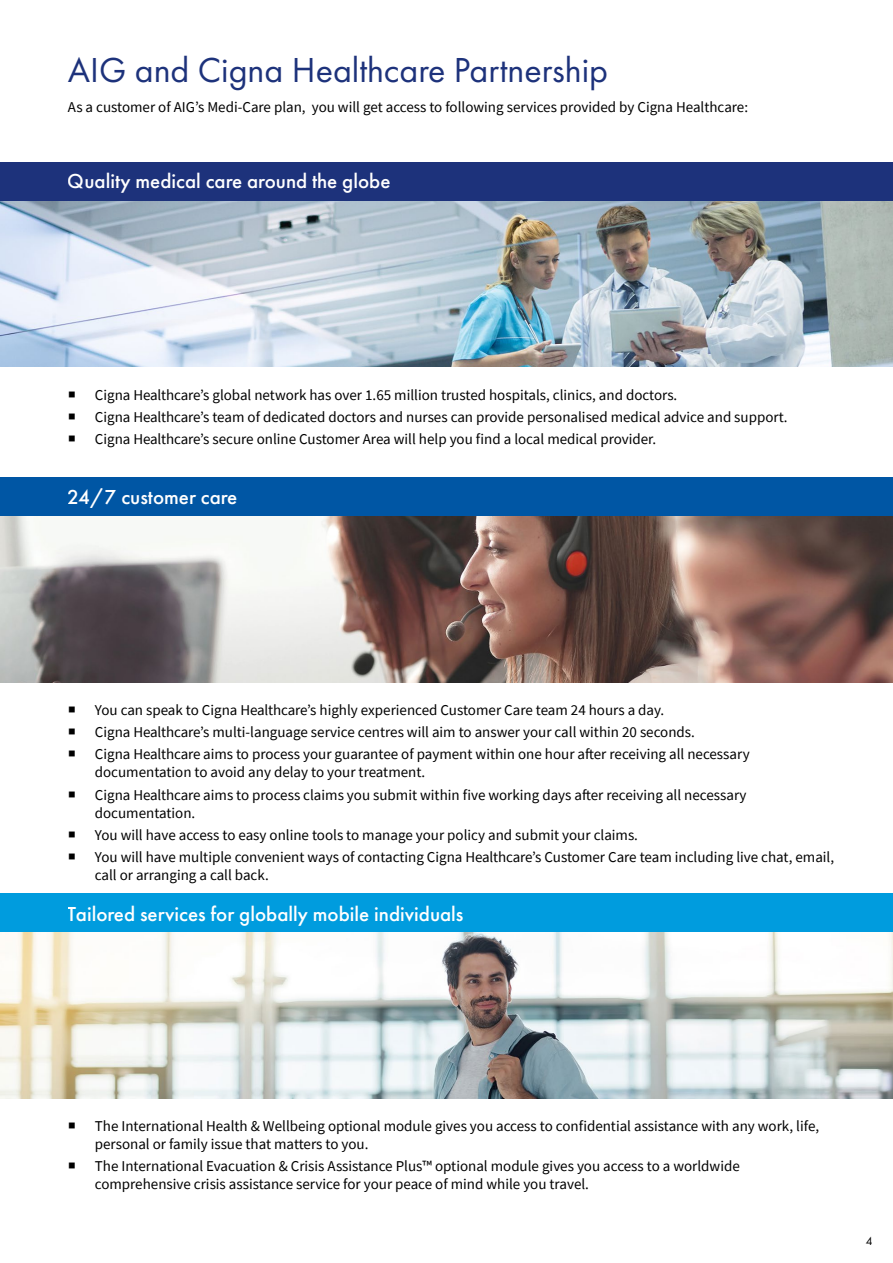
<style>
.page{position:relative;width:893px;height:1263px;background:#fff}
.page>*{position:absolute;margin:0;border:0;box-sizing:border-box;transform-origin:0 0}
.t1{font:36px "Futura PT";color:#1d327b}
.t2{font:500 21px "Futura PT";color:#fff}
.t3{font:15px/22.2px "Source Sans Pro";color:#000}
.t4{font:12px "Futura PT";color:#000}
</style>
<div class="page">
<div style="left:0;top:162px;width:893px;height:39px;background:#1d327b"></div>
<div style="left:0;top:477px;width:893px;height:40px;background:#0056a4"></div>
<div style="left:0;top:893px;width:893px;height:40px;background:#009cde"></div>
<img style="left:0;top:201px;width:893px;height:166px">
<img style="left:0;top:517px;width:893px;height:165px">
<img style="left:0;top:933px;width:893px;height:165px">
<h1 class="t1" style="left:68px;top:49px;width:542px">AIG and Cigna Healthcare Partnership</h1>
<p class="t3" style="left:68px;top:96px;width:682px">As a customer of AIG’s Medi-Care plan, you will get access to following services provided by Cigna Healthcare:</p>
<h2 class="t2" style="left:68px;top:168px;width:324px">Quality medical care around the globe</h2>
<p class="t3" style="left:95px;top:383px;width:694px">Cigna Healthcare’s global network has over 1.65 million trusted hospitals, clinics, and doctors.<br>Cigna Healthcare’s team of dedicated doctors and nurses can provide personalised medical advice and support.<br>Cigna Healthcare’s secure online Customer Area will help you find a local medical provider.</p>
<h2 class="t2" style="left:68px;top:484px;width:171px">24/7 customer care</h2>
<p class="t3" style="left:95px;top:699px;width:656px">You can speak to Cigna Healthcare’s highly experienced Customer Care team 24 hours a day.<br>Cigna Healthcare’s multi-language service centres will aim to answer your call within 20 seconds.<br>Cigna Healthcare aims to process your guarantee of payment within one hour after receiving all necessary</p>
<p class="t3" style="left:95px;top:761px;width:653px">documentation to avoid any delay to your treatment.<br>Cigna Healthcare aims to process claims you submit within five working days after receiving all necessary</p>
<p class="t3" style="left:95px;top:801px;width:741px">documentation.<br>You will have access to easy online tools to manage your policy and submit your claims.<br>You will have multiple convenient ways of contacting Cigna Healthcare’s Customer Care team including live chat, email,</p>
<p class="t3" style="left:95px;top:864px;width:175px">call or arranging a call back.</p>
<h2 class="t2" style="left:68px;top:901px;width:397px">Tailored services for globally mobile individuals</h2>
<p class="t3" style="left:95px;top:1117px;width:726px;line-height:18px">The International Health &amp; Wellbeing optional module gives you access to confidential assistance with any work, life, personal or family issue that matters to you.</p>
<p class="t3" style="left:95px;top:1157px;width:646px;line-height:18px">The International Evacuation &amp; Crisis Assistance Plus™ optional module gives you access to a worldwide comprehensive crisis assistance service for your peace of mind while you travel.</p>
<p class="t4" style="left:866px;top:1233px;width:8px">4</p>
</div>
